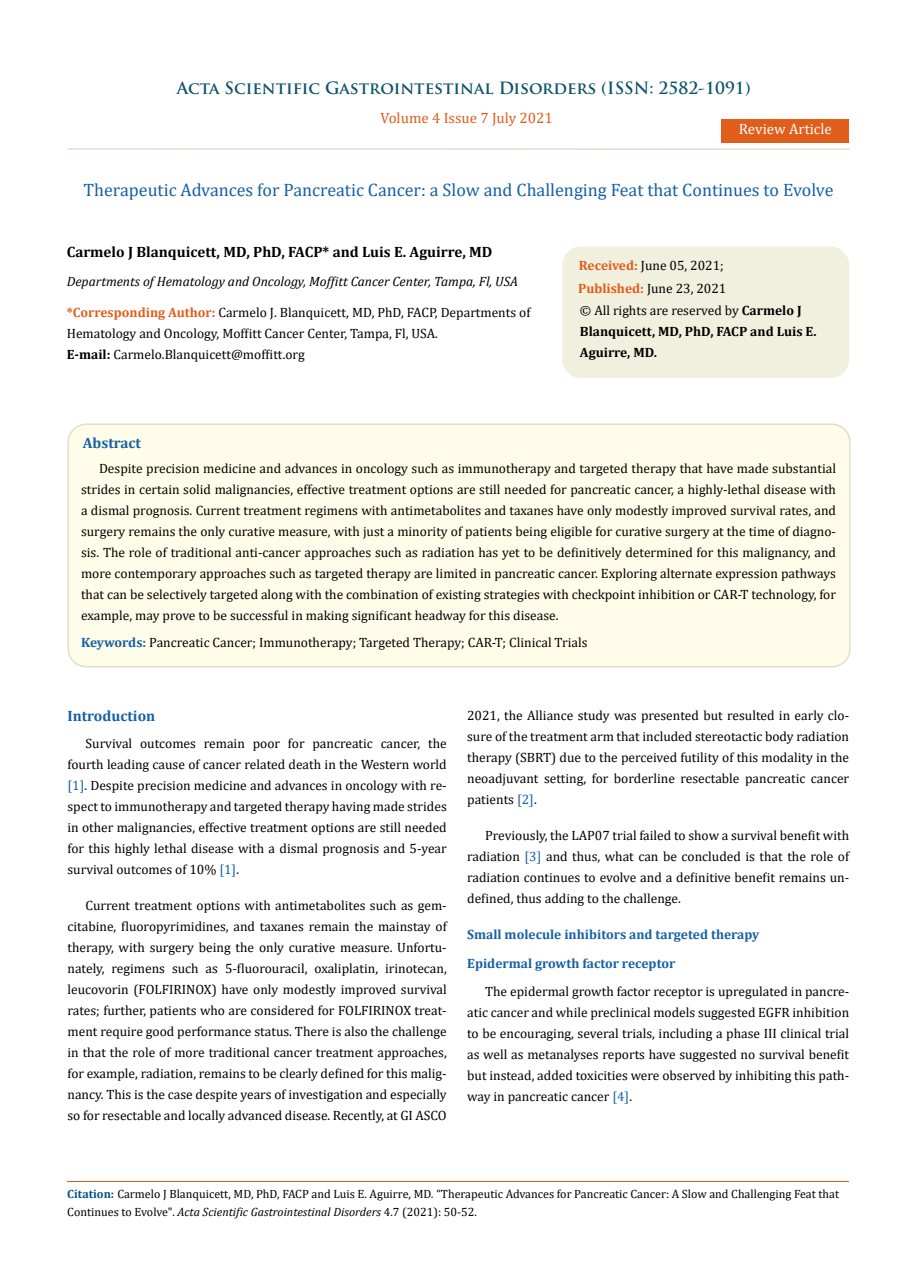
<style>
.page{position:relative;width:917px;height:1278px;background:#fff}
.page>*{position:absolute;margin:0;border:0;box-sizing:border-box;transform-origin:0 0}
.t1{font:18px "Cambria";color:#1560a6}
.t2{font:700 16.5px "Trajan Pro";color:#0e546a}
.t3{font:700 15px "Cambria";color:#000}
.t4{font:15px "Cambria";color:#e05d1a}
.t5{font:700 15px "Cambria";color:#1560a6}
.t6{font:15px "Cambria";color:#fff}
.t7{font:13.5px/21px "Cambria";color:#000;text-align:justify}
.t8{font:700 13.5px/21px "Cambria";color:#000}
.t9{font:700 13.5px/28.5px "Cambria";color:#1560a6}
.t10{font:italic 13.5px "Cambria";color:#000}
.t11{font:12px/18px "Cambria";color:#000}
.s1{font-weight:700;color:#e05d1a}
.s2{font-weight:700}
.s3{font-weight:400}
.s4{font-style:italic}
.s5{font-weight:700;color:#1560a6}
.s6{color:#1560a6}
.s7{font-weight:700;color:#035089}
</style>
<div class="page">
<div style="left:721px;top:119px;width:128px;height:23px;background:#e05d1a"></div>
<div style="left:563px;top:247px;width:285px;height:130px;background:#f1f0de;border-radius:18px"></div>
<div style="left:562px;top:247px;width:287px;height:131px;border:2px solid #f1f0de;border-radius:18px"></div>
<div style="left:68px;top:424px;width:781px;height:243px;background:#fffde9;border-radius:18px"></div>
<div style="left:67px;top:423px;width:783px;height:244px;border:2px solid #e0dfcd;border-radius:18px"></div>
<hr style="left:67px;top:1181px;width:782px;height:1px;background:#e05d1a">
<hr style="left:67px;top:148px;width:782px;height:2px;background:#e0dfcd">
<p class="t2" style="left:177px;top:77px;width:575px">Acta Scientific Gastrointestinal Disorders (ISSN: 2582-1091)</p>
<p class="t4" style="left:380px;top:109px;width:174px">Volume 4 Issue 7 July 2021</p>
<p class="t6" style="left:739px;top:120px;width:94px">Review Article</p>
<h1 class="t1" style="left:83px;top:180px;width:751px">Therapeutic Advances for Pancreatic Cancer: a Slow and Challenging Feat that Continues to Evolve</h1>
<p class="t3" style="left:67px;top:242px;width:427px">Carmelo J Blanquicett, MD, PhD, FACP* and Luis E. Aguirre, MD</p>
<p class="t10" style="left:67px;top:271px;width:453px">Departments of Hematology and Oncology, Moffitt Cancer Center, Tampa, Fl, USA</p>
<p class="t7" style="left:67px;top:302px;width:465px;text-align:left"><span class="s1">*Corresponding Author:</span> Carmelo J. Blanquicett, MD, PhD, FACP, Departments of<br>Hematology and Oncology, Moffitt Cancer Center, Tampa, Fl, USA.<br><span class="s2">E-mail:</span> Carmelo.Blanquicett@moffitt.org</p>
<p class="t7" style="left:578px;top:254px;width:150px;line-height:23px"><span class="s1">Received:</span> June 05, 2021;<br><span class="s1">Published:</span> June 23, 2021</p>
<p class="t8" style="left:580px;top:299px;width:238px"><span class="s3">© All rights are reserved by</span> Carmelo J<br>Blanquicett, MD, PhD, FACP and Luis E.<br>Aguirre, MD<span class="s4">.</span></p>
<p class="t5" style="left:83px;top:432px;width:60px">Abstract</p>
<p class="t7" style="left:81px;top:458px;width:756px;text-indent:18px">Despite precision medicine and advances in oncology such as immunotherapy and targeted therapy that have made substantial strides in certain solid malignancies, effective treatment options are still needed for pancreatic cancer, a highly-lethal disease with a dismal prognosis. Current treatment regimens with antimetabolites and taxanes have only modestly improved survival rates, and surgery remains the only curative measure, with just a minority of patients being eligible for curative surgery at the time of diagno&shy;sis. The role of traditional anti-cancer approaches such as radiation has yet to be definitively determined for this malignancy, and more contemporary approaches such as targeted therapy are limited in pancreatic cancer. Exploring alternate expression pathways that can be selectively targeted along with the combination of existing strategies with checkpoint inhibition or CAR-T technology, for example, may prove to be successful in making significant headway for this disease.</p>
<p class="t7" style="left:81px;top:632px;width:508px"><span class="s5">Keywords:</span> Pancreatic Cancer; Immunotherapy; Targeted Therapy; CAR-T; Clinical Trials</p>
<p class="t5" style="left:67px;top:705px;width:89px">Introduction</p>
<p class="t7" style="left:67px;top:733px;width:381px;text-indent:18px">Survival outcomes remain poor for pancreatic cancer, the fourth leading cause of cancer related death in the Western world <span class="s6">[1]</span>. Despite precision medicine and advances in oncology with re&shy;spect to immunotherapy and targeted therapy having made strides in other malignancies, effective treatment options are still needed for this highly lethal disease with a dismal prognosis and 5-year survival outcomes of 10% <span class="s6">[1]</span>.</p>
<p class="t7" style="left:67px;top:895px;width:381px;text-indent:18px">Current treatment options with antimetabolites such as gem&shy;citabine, fluoropyrimidines, and taxanes remain the mainstay of therapy, with surgery being the only curative measure. Unfortu&shy;nately, regimens such as 5-fluorouracil, oxaliplatin, irinotecan, leucovorin (FOLFIRINOX) have only modestly improved survival rates; further, patients who are considered for FOLFIRINOX treat&shy;ment require good performance status. There is also the challenge in that the role of more traditional cancer treatment approaches, for example, radiation, remains to be clearly defined for this malig&shy;nancy. This is the case despite years of investigation and especially so for resectable and locally advanced disease. Recently, at GI ASCO</p>
<p class="t7" style="left:467px;top:705px;width:383px">2021, the Alliance study was presented but resulted in early clo&shy;sure of the treatment arm that included stereotactic body radiation therapy (SBRT) due to the perceived futility of this modality in the neoadjuvant setting, for borderline resectable pancreatic cancer patients <span class="s6">[2]</span>.</p>
<p class="t7" style="left:467px;top:825px;width:383px;text-indent:18px">Previously, the LAP07 trial failed to show a survival benefit with radiation <span class="s6">[3]</span> and thus, what can be concluded is that the role of radiation continues to evolve and a definitive benefit remains un&shy;defined, thus adding to the challenge.</p>
<p class="t9" style="left:467px;top:920px;width:294px">Small molecule inhibitors and targeted therapy<br>Epidermal growth factor receptor</p>
<p class="t7" style="left:467px;top:981px;width:383px;text-indent:18px">The epidermal growth factor receptor is upregulated in pancre&shy;atic cancer and while preclinical models suggested EGFR inhibition to be encouraging, several trials, including a phase III clinical trial as well as metanalyses reports have suggested no survival benefit but instead, added toxicities were observed by inhibiting this path&shy;way in pancreatic cancer <span class="s6">[4]</span>.</p>
<p class="t11" style="left:67px;top:1185px;width:773px"><span class="s7">Citation:</span> Carmelo J Blanquicett, MD, PhD, FACP and Luis E. Aguirre, MD<span class="s4">.</span> “Therapeutic Advances for Pancreatic Cancer: A Slow and Challenging Feat that<br>Continues to Evolve". <span class="s4">Acta Scientific Gastrointestinal Disorders</span> 4.7 (2021): 50-52.</p>
</div>
